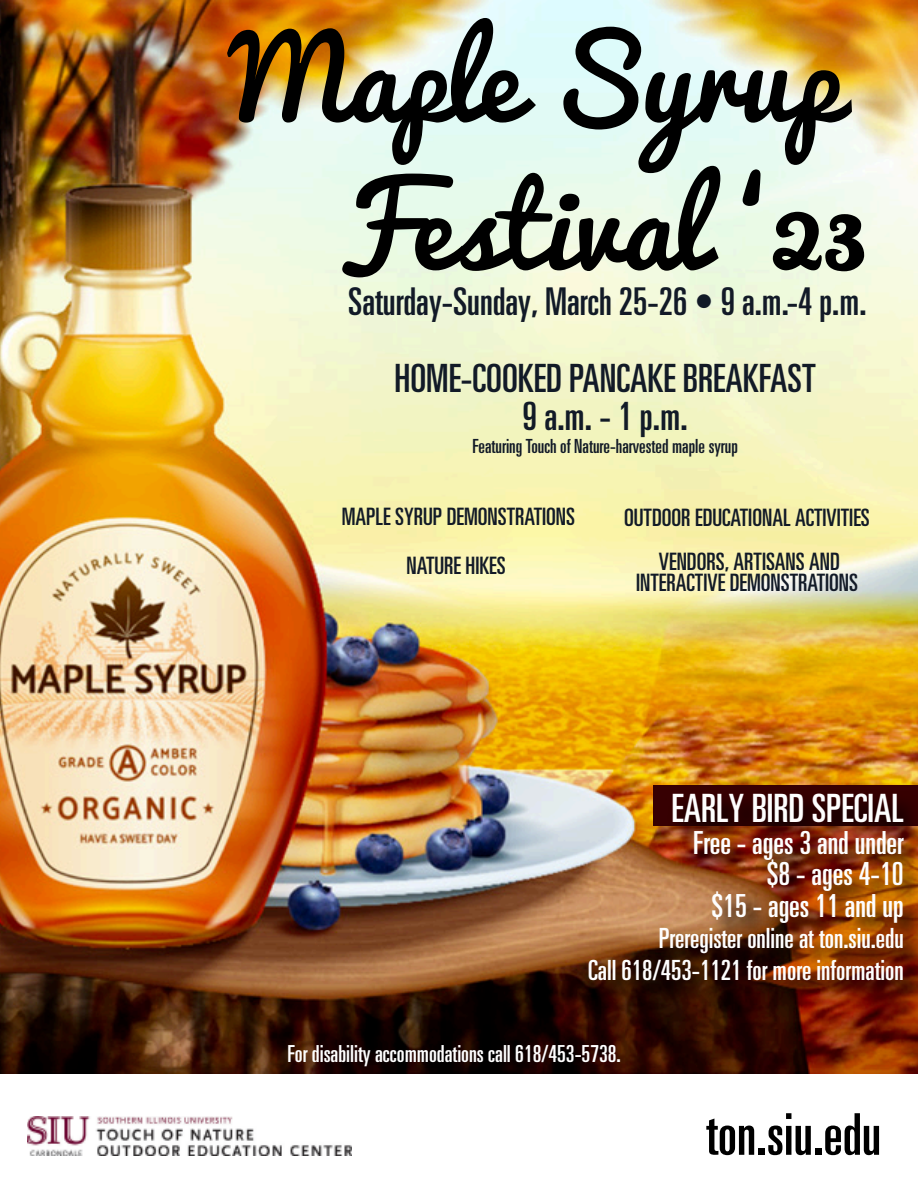
<style>
.page{position:relative;width:918px;height:1188px;background:#fff}
.page>*{position:absolute;margin:0;border:0;box-sizing:border-box;transform-origin:0 0}
.t1{font:111.6px/147.9px "Pacifico";color:#000;text-align:right}
.t2{font:ultra-condensed 57.6px "Univers LT Std";color:#000}
.t3{font:ultra-condensed 39px/37.5px "Univers LT Std";color:#121a27;text-align:center}
.t4{font:ultra-condensed 39px "Univers LT Std";color:#fefefe}
.t5{font:ultra-condensed 38.25px "Univers LT Std";color:#121a27}
.t6{font:ultra-condensed 31.8px/31.5px "Univers LT Std";color:#fefefe;text-align:right}
.t7{font:ultra-condensed 27.9px/31.5px "Univers LT Std";color:#fefefe;text-align:right}
.t8{font:ultra-condensed 24px/21px "Univers LT Std";color:#121a27;text-align:center}
.t9{font:ultra-condensed 23.55px "Univers LT Std";color:#fff}
.t10{font:ultra-condensed 19.5px "Univers LT Std";color:#121a27}
</style>
<div class="page">
<img style="left:0;top:0;width:918px;height:1074px">
<img style="left:28px;top:1117px;width:324px;height:38px">
<img style="left:579px;top:781px;width:339px;height:233px">
<h1 class="t1" style="left:230px;top:10px;width:639px">Maple Syrup<br>Festival ‘23</h1>
<h3 class="t5" style="left:348px;top:280px;width:520px">Saturday-Sunday, March 25-26 • 9 a.m.-4 p.m.</h3>
<h3 class="t3" style="left:395px;top:359px;width:423px">HOME-COOKED PANCAKE BREAKFAST<br>9 a.m. - 1 p.m.</h3>
<p class="t10" style="left:472px;top:435px;width:267px">Featuring Touch of Nature-harvested maple syrup</p>
<p class="t8" style="left:342px;top:506px;width:235px">MAPLE SYRUP DEMONSTRATIONS</p>
<p class="t8" style="left:624px;top:507px;width:247px">OUTDOOR EDUCATIONAL ACTIVITIES</p>
<p class="t8" style="left:407px;top:555px;width:101px">NATURE HIKES</p>
<p class="t8" style="left:636px;top:551px;width:223px">VENDORS, ARTISANS AND<br>INTERACTIVE DEMONSTRATIONS</p>
<h3 class="t4" style="left:671px;top:786px;width:234px">EARLY BIRD SPECIAL</h3>
<h3 class="t6" style="left:693px;top:826px;width:212px">Free - ages 3 and under $8 - ages 4-10<br>$15 - ages 11 and up</h3>
<p class="t7" style="left:588px;top:922px;width:317px">Preregister online at ton.siu.edu<br>Call 618/453-1121 for more information</p>
<p class="t9" style="left:288px;top:1040px;width:335px">For disability accommodations call 618/453-5738.</p>
<h2 class="t2" style="left:706px;top:1102px;width:176px">ton.siu.edu</h2>
</div>
